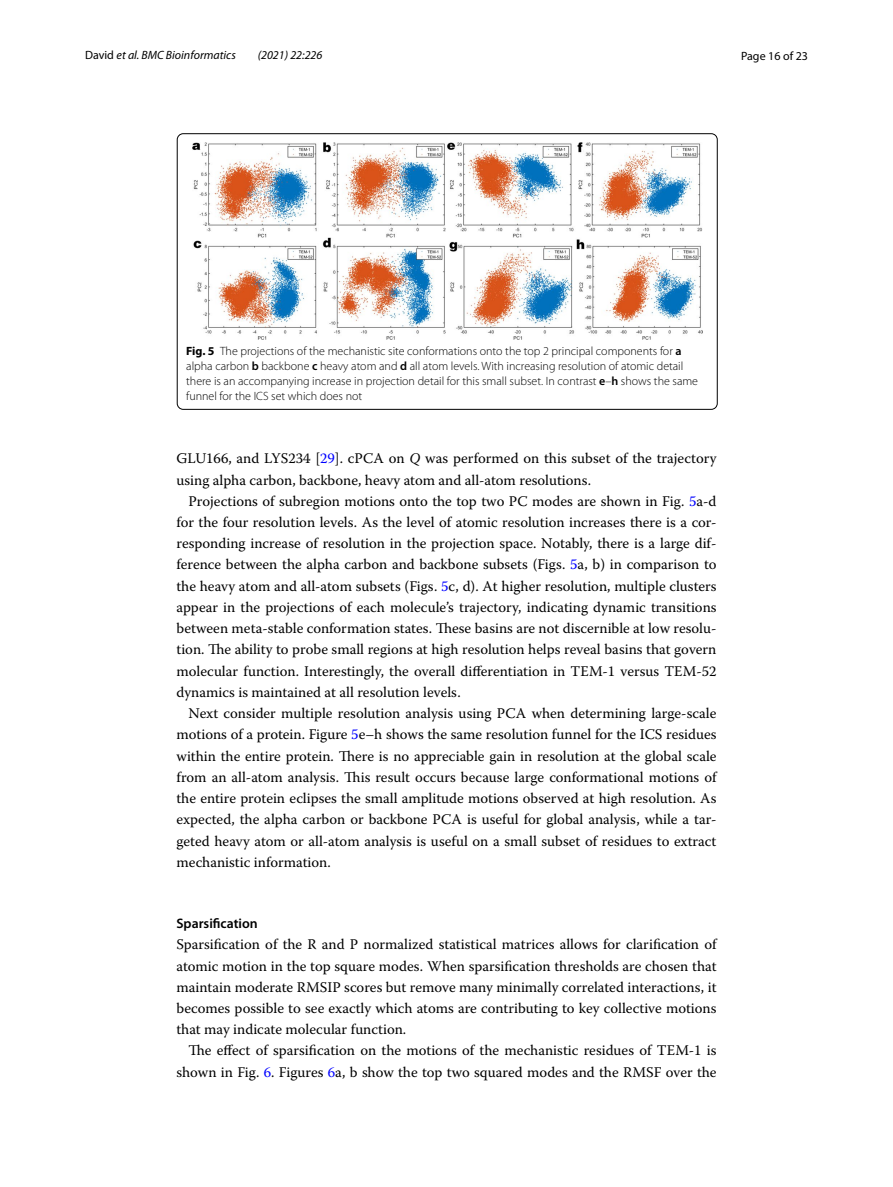
<style>
.page{position:relative;width:893px;height:1187px;background:#fff}
.page>*{position:absolute;margin:0;border:0;box-sizing:border-box;transform-origin:0 0}
.t1{font:14.7px/21.3px "Warnock Pro";color:#000;text-align:justify}
.t2{font:600 13.8px "Myriad Pro";color:#000}
.t3{font:300 12px/15px "Myriad Pro";color:#000}
.t4{font:italic 12px "Myriad Pro";color:#000}
.t5{font:12px "Myriad Pro";color:#000}
.s1{font-style:normal}
.s2{font-weight:700}
.s3{font-weight:600}
.s4{color:#00f}
.s5{font-style:italic}
</style>
<div class="page">
<img style="left:192px;top:143px;width:510px;height:197px">
<div style="left:177px;top:133px;width:540px;height:276px;border:1px solid #000;border-radius:6px"></div>
<p class="t4" style="left:85px;top:48px;width:152px"><span class="s1">David</span> et al. BMC Bioinformatics</p>
<p class="t4" style="left:258px;top:48px;width:66px">(2021) 22:226</p>
<p class="t5" style="left:741px;top:48px;width:68px">Page 16 of 23</p>
<p class="t3" style="left:186px;top:343px;width:513px"><span class="s2">Fig. 5</span> The projections of the mechanistic site conformations onto the top 2 principal components for <span class="s3">a </span>alpha carbon <span class="s3">b</span> backbone <span class="s3">c</span> heavy atom and <span class="s3">d</span> all atom levels. With increasing resolution of atomic detail there is an accompanying increase in projection detail for this small subset. In contrast <span class="s3">e</span>–<span class="s3">h</span> shows the same funnel for the ICS set which does not</p>
<p class="t1" style="left:176px;top:447px;width:542px">GLU166, and LYS234 [<span class="s4">29</span>]. cPCA on <span class="s5">Q</span> was performed on this subset of the trajectory using alpha carbon, backbone, heavy atom and all-atom resolutions.</p>
<p class="t1" style="left:176px;top:490px;width:542px;text-indent:12px">Projections of subregion motions onto the top two PC modes are shown in Fig. <span class="s4">5</span>a-d for the four resolution levels. As the level of atomic resolution increases there is a cor&shy;responding increase of resolution in the projection space. Notably, there is a large dif&shy;ference between the alpha carbon and backbone subsets (Figs. <span class="s4">5</span>a, b) in comparison to the heavy atom and all-atom subsets (Figs. <span class="s4">5</span>c, d). At higher resolution, multiple clusters appear in the projections of each molecule’s trajectory, indicating dynamic transitions between meta-stable conformation states. These basins are not discernible at low resolu&shy;tion. The ability to probe small regions at high resolution helps reveal basins that govern molecular function. Interestingly, the overall differentiation in TEM-1 versus TEM-52 dynamics is maintained at all resolution levels.</p>
<p class="t1" style="left:176px;top:702px;width:542px;text-indent:12px">Next consider multiple resolution analysis using PCA when determining large-scale motions of a protein. Figure <span class="s4">5</span>e–h shows the same resolution funnel for the ICS residues within the entire protein. There is no appreciable gain in resolution at the global scale from an all-atom analysis. This result occurs because large conformational motions of the entire protein eclipses the small amplitude motions observed at high resolution. As expected, the alpha carbon or backbone PCA is useful for global analysis, while a tar&shy;geted heavy atom or all-atom analysis is useful on a small subset of residues to extract mechanistic information.</p>
<p class="t2" style="left:176px;top:914px;width:83px">Sparsification</p>
<p class="t1" style="left:176px;top:933px;width:542px">Sparsification of the R and P normalized statistical matrices allows for clarification of atomic motion in the top square modes. When sparsification thresholds are chosen that maintain moderate RMSIP scores but remove many minimally correlated interactions, it becomes possible to see exactly which atoms are contributing to key collective motions that may indicate molecular function.</p>
<p class="t1" style="left:176px;top:1039px;width:542px;text-align:right">The effect of sparsification on the motions of the mechanistic residues of TEM-1 is shown in Fig. <span class="s4">6</span>. Figures <span class="s4">6</span>a, b show the top two squared modes and the RMSF over the</p>
</div>
